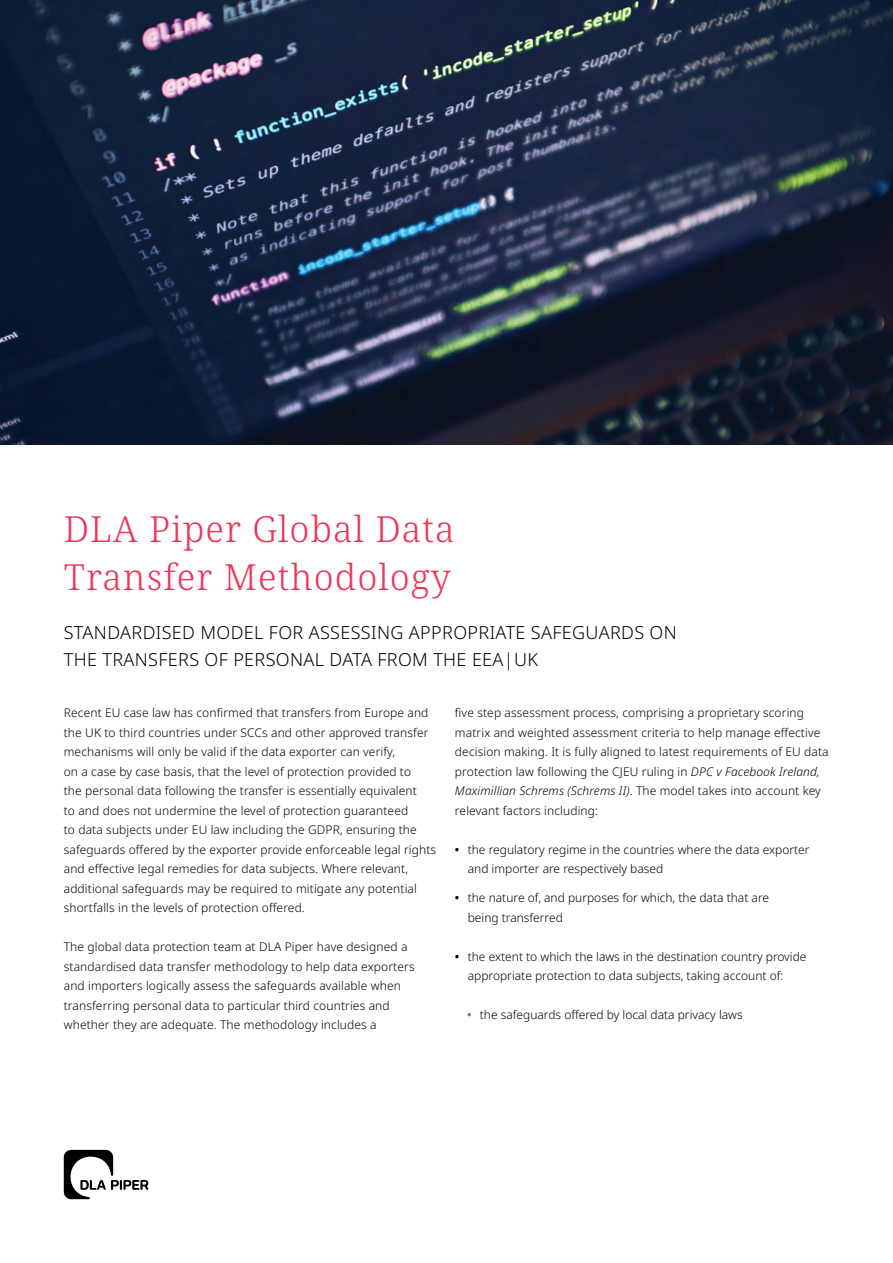
<style>
.page{position:relative;width:893px;height:1263px;background:#fff}
.page>*{position:absolute;margin:0;border:0;box-sizing:border-box;transform-origin:0 0}
.t1{font:300 36px/48.8px "Noto Serif";letter-spacing:.03em;color:#ee3658}
.t2{font:300 18px/27px "Noto Sans";letter-spacing:.02em;color:#000}
.t3{font:300 12px/19.5px "Noto Sans";letter-spacing:.01em;color:#000}
.s1{font-style:italic}
.s2{font-weight:600}
.s3{font-weight:600;color:#797a7d}
</style>
<div class="page">
<img style="left:0;top:0;width:893px;height:444px">
<svg style="left:64px;top:1150px;width:84px;height:49px"></svg>
<h1 class="t1" style="left:64px;top:505px;width:392px">DLA Piper Global Data<br>Transfer Methodology</h1>
<h2 class="t2" style="left:64px;top:619px;width:615px">STANDARDISED MODEL FOR ASSESSING APPROPRIATE SAFEGUARDS ON<br>THE TRANSFERS OF PERSONAL DATA FROM THE EEA|UK</h2>
<p class="t3" style="left:64px;top:703px;width:374px">Recent EU case law has confirmed that transfers from Europe and the UK to third countries under SCCs and other approved transfer mechanisms will only be valid if the data exporter can verify,<br>on a case by case basis, that the level of protection provided to<br>the personal data following the transfer is essentially equivalent<br>to and does not undermine the level of protection guaranteed<br>to data subjects under EU law including the GDPR, ensuring the safeguards offered by the exporter provide enforceable legal rights and effective legal remedies for data subjects. Where relevant, additional safeguards may be required to mitigate any potential shortfalls in the levels of protection offered.</p>
<p class="t3" style="left:64px;top:937px;width:352px">The global data protection team at DLA Piper have designed a standardised data transfer methodology to help data exporters and importers logically assess the safeguards available when transferring personal data to particular third countries and whether they are adequate. The methodology includes a</p>
<p class="t3" style="left:455px;top:703px;width:375px">five step assessment process, comprising a proprietary scoring matrix and weighted assessment criteria to help manage effective decision making. It is fully aligned to latest requirements of EU data protection law following the CJEU ruling in <span class="s1">DPC v Facebook Ireland, Maximillian Schrems (Schrems II)</span>. The model takes into account key relevant factors including:</p>
<p class="t3" style="left:468px;top:840px;width:343px;text-indent:-13px"><span class="s2">•</span> the regulatory regime in the countries where the data exporter and importer are respectively based</p>
<p class="t3" style="left:468px;top:888px;width:303px;text-indent:-13px"><span class="s2">•</span> the nature of, and purposes for which, the data that are being transferred</p>
<p class="t3" style="left:468px;top:947px;width:340px;text-indent:-13px"><span class="s2">•</span> the extent to which the laws in the destination country provide appropriate protection to data subjects, taking account of:</p>
<p class="t3" style="left:467px;top:1005px;width:277px"><span class="s3">•</span> the safeguards offered by local data privacy laws</p>
</div>
